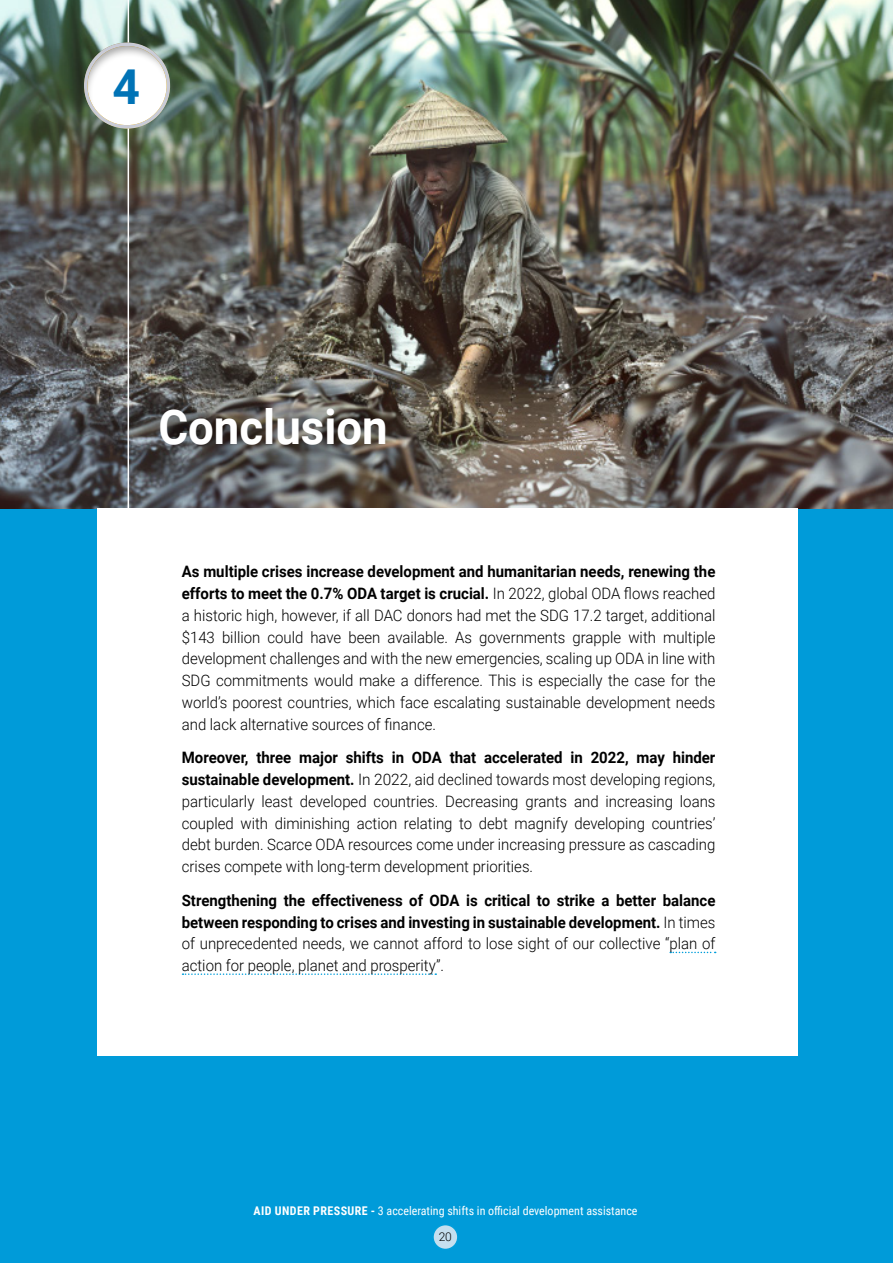
<style>
.page{position:relative;width:893px;height:1263px;background:#009bd9}
.page>*{position:absolute;margin:0;border:0;box-sizing:border-box;transform-origin:0 0}
.t1{font:700 48.15px "Roboto";color:#0073b6}
.t2{font:700 48px "Roboto";color:#fff;scale:.95 1}
.t3{font:300 15.75px/21.8px "Roboto";color:#000;text-align:justify;scale:.95 1}
.t4{font:300 15.75px/21.8px "Roboto";color:#000;text-align:justify}
.t5{font:700 15.75px/21.8px "Roboto";color:#000;text-align:justify;scale:.95 1}
.t6{font:12px "Roboto Condensed";color:#fff}
.t7{font:300 12px "Roboto";color:#000}
.s1{font-weight:700}
.s2{font-weight:300}
</style>
<div class="page">
<div style="left:433px;top:1224px;width:25px;height:25px;background:#c5dfef;border-radius:50%"></div>
<div style="left:432px;top:1224px;width:27px;height:26px;border:2px solid #009edb;border-radius:50%"></div>
<img style="left:0;top:0;width:893px;height:508px">
<div style="left:97px;top:508px;width:700px;height:547px;background:#fff"></div>
<div style="left:124px;top:373px;width:298px;height:108px;background:#000;opacity:.75"></div>
<hr style="left:128px;top:0;width:1px;height:566px;background:#fff">
<div style="left:83px;top:30px;width:100px;height:112px;background:#000;opacity:.34"></div>
<div style="left:84px;top:43px;width:86px;height:86px;border:3px solid #c9cbd6;border-radius:50%"></div>
<svg style="left:670px;top:952px;width:46px;height:1px"></svg>
<svg style="left:183px;top:973px;width:253px;height:2px"></svg>
<h1 class="t1" style="left:112px;top:53px;width:29px">4</h1>
<h2 class="t2" style="left:158px;top:393px;width:243px">Conclusion</h2>
<p class="t3" style="left:182px;top:560px;width:563px"><span class="s1">As multiple crises increase development and humanitarian needs, renewing the efforts to meet the 0.7% ODA target is crucial.</span> In 2022, global ODA flows reached a historic high, however, if all DAC donors had met the SDG 17.2 target, additional $143 billion could have been available. As governments grapple with multiple development challenges and with the new emergencies, scaling up ODA in line with SDG commitments would make a difference. This is especially the case for the world’s poorest countries, which face escalating sustainable development needs and lack alternative sources of finance.</p>
<p class="t4" style="left:182px;top:746px;width:535px"><span class="s1">Moreover, three major shifts in ODA that accelerated in 2022, may hinder sustainable development.</span> In 2022, aid declined towards most developing regions, particularly least developed countries. Decreasing grants and increasing loans coupled with diminishing action relating to debt magnify developing countries’ debt burden. Scarce ODA resources come under increasing pressure as cascading crises compete with long-term development priorities.</p>
<p class="t5" style="left:182px;top:889px;width:563px">Strengthening the effectiveness of ODA is critical to strike a better balance between responding to crises and investing in sustainable development. <span class="s2">In times of unprecedented needs, we cannot afford to lose sight of our collective “plan of action for people, planet and prosperity”.</span></p>
<p class="t6" style="left:254px;top:1202px;width:385px"><span class="s1">AID UNDER PRESSURE -</span> 3 accelerating shifts in official development assistance</p>
<p class="t7" style="left:439px;top:1228px;width:14px">20</p>
</div>
